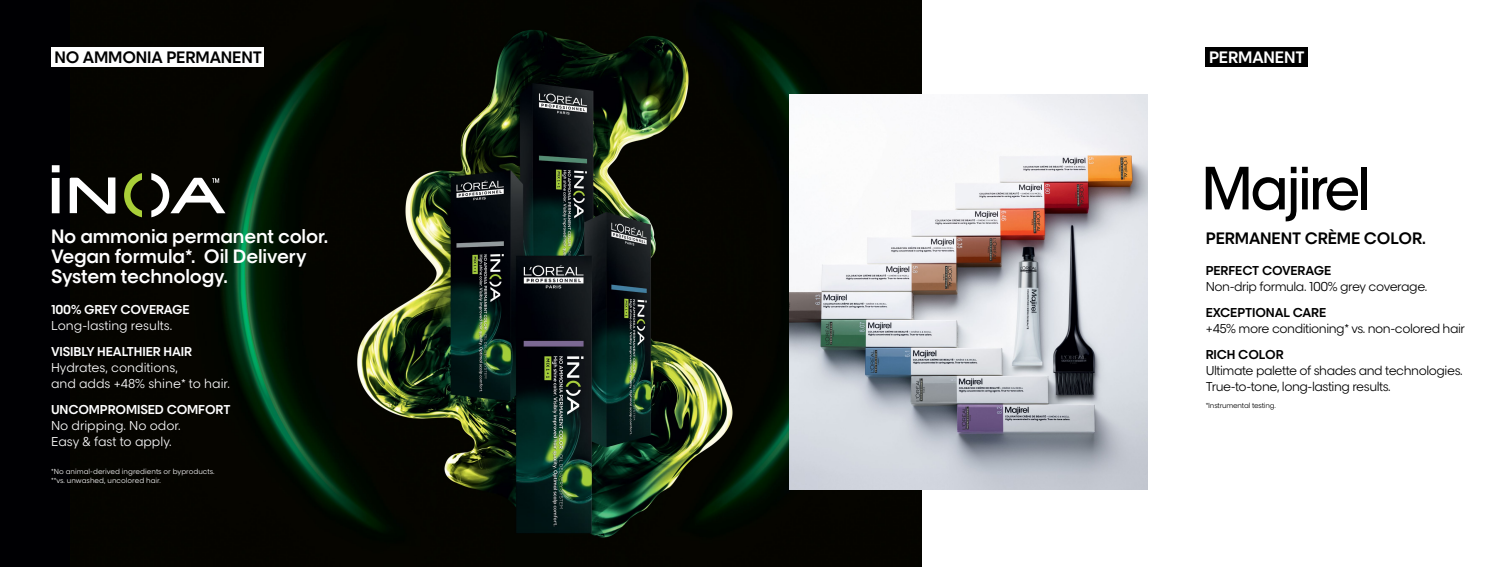
<style>
.page{position:relative;width:1512px;height:567px;background:#fff}
.page>*{position:absolute;margin:0;border:0;box-sizing:border-box;transform-origin:0 0}
.t1{font:700 18.38px/20.1px "LOREAL PRO 4 Semi";letter-spacing:-.01em;color:#fff}
.t2{font:700 15.75px "LOREAL PRO 4 Semi";letter-spacing:-.01em;color:#000}
.t3{font:700 15.75px "LOREAL PRO 4 Semi";letter-spacing:-.01em;color:#fff}
.t4{font:12.25px/15.8px "LOREAL PRO 2 Book";letter-spacing:-.035em;color:#000}
.t5{font:12.25px/15.8px "LOREAL PRO 2 Book";color:#fff}
.t6{font:700 12.25px "LOREAL PRO 4 Semi";letter-spacing:-.01em;color:#fff}
.t7{font:700 12.25px "LOREAL PRO 4 Semi";letter-spacing:-.01em;color:#000}
.t8{font:7px/8.8px "LOREAL PRO 2 Book";color:#fff}
.t9{font:7px "LOREAL PRO 2 Book";letter-spacing:-.025em;color:#000}
</style>
<div class="page">
<div style="left:0;top:0;width:921px;height:567px;background:#000003"></div>
<img style="left:71px;top:23px;width:850px;height:515px">
<img style="left:789px;top:94px;width:359px;height:395px">
<svg style="left:1206px;top:167px;width:152px;height:54px"></svg>
<div style="left:1361px;top:167px;width:6px;height:43px;background:#000"></div>
<div style="left:1206px;top:48px;width:102px;height:19px;background:#000"></div>
<div style="left:51px;top:48px;width:212px;height:19px;background:#fff"></div>
<svg style="left:124px;top:173px;width:18px;height:44px"></svg>
<svg style="left:52px;top:165px;width:8px;height:48px"></svg>
<svg style="left:70px;top:178px;width:45px;height:36px"></svg>
<svg style="left:151px;top:173px;width:74px;height:44px"></svg>
<p class="t2" style="left:54px;top:45px;width:209px">NO AMMONIA PERMANENT</p>
<h1 class="t1" style="left:51px;top:225px;width:279px">No ammonia permanent color.<br>Vegan formula*. Oil Delivery<br>System technology.</h1>
<p class="t6" style="left:51px;top:301px;width:140px">100% GREY COVERAGE</p>
<p class="t5" style="left:51px;top:317px;width:123px">Long-lasting results.</p>
<p class="t6" style="left:51px;top:343px;width:143px">VISIBLY HEALTHIER HAIR</p>
<p class="t5" style="left:51px;top:359px;width:180px">Hydrates, conditions,<br>and adds +48% shine* to hair.</p>
<p class="t6" style="left:51px;top:400px;width:181px">UNCOMPROMISED COMFORT</p>
<p class="t5" style="left:51px;top:417px;width:131px">No dripping. No odor.<br>Easy &amp; fast to apply.</p>
<p class="t8" style="left:51px;top:467px;width:165px">*No animal-derived ingredients or byproducts. **vs. unwashed, uncolored hair.</p>
<p class="t3" style="left:1209px;top:45px;width:97px">PERMANENT</p>
<p class="t2" style="left:1206px;top:226px;width:222px">PERMANENT CRÈME COLOR.</p>
<p class="t7" style="left:1206px;top:262px;width:127px">PERFECT COVERAGE</p>
<p class="t4" style="left:1206px;top:278px;width:223px">Non-drip formula. 100% grey coverage.</p>
<p class="t7" style="left:1206px;top:304px;width:122px">EXCEPTIONAL CARE</p>
<p class="t4" style="left:1206px;top:320px;width:261px">+45% more conditioning* vs. non-colored hair</p>
<p class="t7" style="left:1206px;top:346px;width:80px">RICH COLOR</p>
<p class="t4" style="left:1206px;top:362px;width:258px">Ultimate palette of shades and technologies.<br>True-to-tone, long-lasting results.</p>
<p class="t9" style="left:1206px;top:400px;width:72px">*Instrumental testing.</p>
</div>
